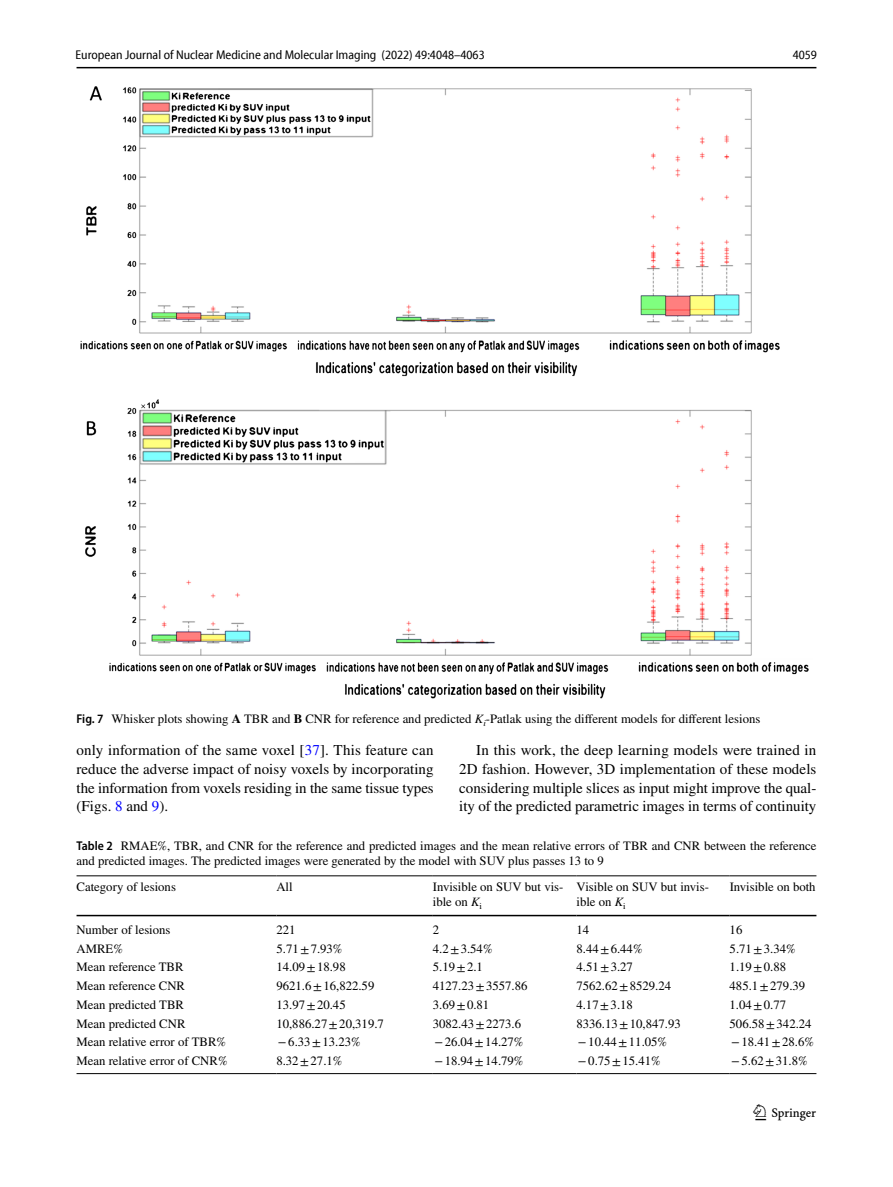
<style>
.page{position:relative;width:893px;height:1187px;background:#fff}
.page>*{position:absolute;margin:0;border:0;box-sizing:border-box;transform-origin:0 0}
.t1{font:22.5px "Springnew Regular 3";color:#000}
.t2{font:15px/18.8px "STIX";color:#000;text-align:justify}
.t3{font:12.75px/15px "STIX";color:#000}
.t4{font:semi-condensed 12.75px "Myriad Pro Unic";color:#000}
.s1{font-family:"Myriad Pro";font-weight:600;font-stretch:semi-condensed}
.s2{font-weight:700}
.s3{font-style:italic}
.s4{color:#00f}
</style>
<div class="page">
<hr style="left:77px;top:67px;width:739px;height:1px;background:#000">
<hr style="left:77px;top:875px;width:199px;height:1px;background:#000">
<hr style="left:77px;top:914px;width:199px;height:2px;background:#000">
<hr style="left:276px;top:875px;width:157px;height:1px;background:#000">
<hr style="left:276px;top:914px;width:157px;height:2px;background:#000">
<hr style="left:433px;top:875px;width:143px;height:1px;background:#000">
<hr style="left:433px;top:914px;width:143px;height:2px;background:#000">
<hr style="left:576px;top:875px;width:154px;height:1px;background:#000">
<hr style="left:576px;top:914px;width:154px;height:2px;background:#000">
<hr style="left:730px;top:875px;width:86px;height:1px;background:#000">
<hr style="left:730px;top:914px;width:86px;height:2px;background:#000">
<hr style="left:77px;top:1073px;width:199px;height:1px;background:#000">
<hr style="left:276px;top:1073px;width:157px;height:1px;background:#000">
<hr style="left:433px;top:1073px;width:143px;height:1px;background:#000">
<hr style="left:576px;top:1073px;width:154px;height:1px;background:#000">
<hr style="left:730px;top:1073px;width:86px;height:1px;background:#000">
<img style="left:81px;top:87px;width:728px;height:612px">
<p class="t4" style="left:76px;top:50px;width:411px">European Journal of Nuclear Medicine and Molecular Imaging (2022) 49:4048–4063</p>
<p class="t4" style="left:793px;top:50px;width:26px">4059</p>
<p class="t3" style="left:77px;top:711px;width:685px"><span class="s1">Fig. 7</span> Whisker plots showing <span class="s2">A</span> TBR and <span class="s2">B</span> CNR for reference and predicted <span class="s3">K</span><sub>i</sub>-Patlak using the different models for different lesions</p>
<p class="t2" style="left:77px;top:741px;width:359px">only information of the same voxel [<span class="s4">37</span>]. This feature can reduce the adverse impact of noisy voxels by incorporating the information from voxels residing in the same tissue types (Figs. <span class="s4">8</span> and <span class="s4">9</span>).</p>
<p class="t2" style="left:459px;top:741px;width:359px;text-indent:17px">In this work, the deep learning models were trained in 2D fashion. However, 3D implementation of these models considering multiple slices as input might improve the qual&shy;ity of the predicted parametric images in terms of continuity</p>
<p class="t3" style="left:77px;top:839px;width:741px"><span class="s1">Table 2</span> RMAE%, TBR, and CNR for the reference and predicted images and the mean relative errors of TBR and CNR between the reference and predicted images. The predicted images were generated by the model with SUV plus passes 13 to 9</p>
<p class="t3" style="left:77px;top:879px;width:101px">Category of lesions</p>
<p class="t3" style="left:276px;top:879px;width:18px">All</p>
<p class="t3" style="left:433px;top:879px;width:132px">Invisible on SUV but vis&shy;ible on <span class="s3">K</span><sub>i</sub></p>
<p class="t3" style="left:576px;top:879px;width:134px">Visible on SUV but invis&shy;ible on <span class="s3">K</span><sub>i</sub></p>
<p class="t3" style="left:730px;top:879px;width:88px">Invisible on both</p>
<p class="t3" style="left:77px;top:922px;width:96px">Number of lesions</p>
<p class="t3" style="left:276px;top:922px;width:21px">221</p>
<p class="t3" style="left:433px;top:922px;width:8px">2</p>
<p class="t3" style="left:576px;top:922px;width:14px">14</p>
<p class="t3" style="left:730px;top:922px;width:14px">16</p>
<p class="t3" style="left:77px;top:941px;width:48px">AMRE%</p>
<p class="t3" style="left:276px;top:941px;width:68px">5.71±7.93%</p>
<p class="t3" style="left:433px;top:941px;width:61px">4.2±3.54%</p>
<p class="t3" style="left:576px;top:941px;width:68px">8.44±6.44%</p>
<p class="t3" style="left:730px;top:941px;width:68px">5.71±3.34%</p>
<p class="t3" style="left:77px;top:960px;width:109px">Mean reference TBR</p>
<p class="t3" style="left:276px;top:960px;width:71px">14.09±18.98</p>
<p class="t3" style="left:433px;top:960px;width:52px">5.19±2.1</p>
<p class="t3" style="left:576px;top:960px;width:58px">4.51±3.27</p>
<p class="t3" style="left:730px;top:960px;width:58px">1.19±0.88</p>
<p class="t3" style="left:76px;top:979px;width:110px">Mean reference CNR</p>
<p class="t3" style="left:276px;top:979px;width:99px">9621.6±16,822.59</p>
<p class="t3" style="left:433px;top:979px;width:96px">4127.23±3557.86</p>
<p class="t3" style="left:576px;top:979px;width:96px">7562.62±8529.24</p>
<p class="t3" style="left:730px;top:979px;width:77px">485.1±279.39</p>
<p class="t3" style="left:76px;top:997px;width:109px">Mean predicted TBR</p>
<p class="t3" style="left:276px;top:997px;width:71px">13.97±20.45</p>
<p class="t3" style="left:433px;top:997px;width:58px">3.69±0.81</p>
<p class="t3" style="left:576px;top:997px;width:58px">4.17±3.18</p>
<p class="t3" style="left:730px;top:997px;width:58px">1.04±0.77</p>
<p class="t3" style="left:76px;top:1016px;width:111px">Mean predicted CNR</p>
<p class="t3" style="left:276px;top:1016px;width:109px">10,886.27±20,319.7</p>
<p class="t3" style="left:433px;top:1016px;width:90px">3082.43±2273.6</p>
<p class="t3" style="left:576px;top:1016px;width:106px">8336.13±10,847.93</p>
<p class="t3" style="left:730px;top:1016px;width:84px">506.58±342.24</p>
<p class="t3" style="left:76px;top:1035px;width:151px">Mean relative error of TBR%</p>
<p class="t3" style="left:278px;top:1035px;width:84px">−6.33±13.23%</p>
<p class="t3" style="left:434px;top:1035px;width:91px">−26.04±14.27%</p>
<p class="t3" style="left:578px;top:1035px;width:91px">−10.44±11.05%</p>
<p class="t3" style="left:731px;top:1035px;width:84px">−18.41±28.6%</p>
<p class="t3" style="left:76px;top:1054px;width:153px">Mean relative error of CNR%</p>
<p class="t3" style="left:276px;top:1054px;width:68px">8.32±27.1%</p>
<p class="t3" style="left:434px;top:1054px;width:91px">−18.94±14.79%</p>
<p class="t3" style="left:578px;top:1054px;width:84px">−0.75±15.41%</p>
<p class="t3" style="left:731px;top:1054px;width:78px">−5.62±31.8%</p>
<h1 class="t1" style="left:755px;top:1104px;width:62px">1 3</h1>
</div>
